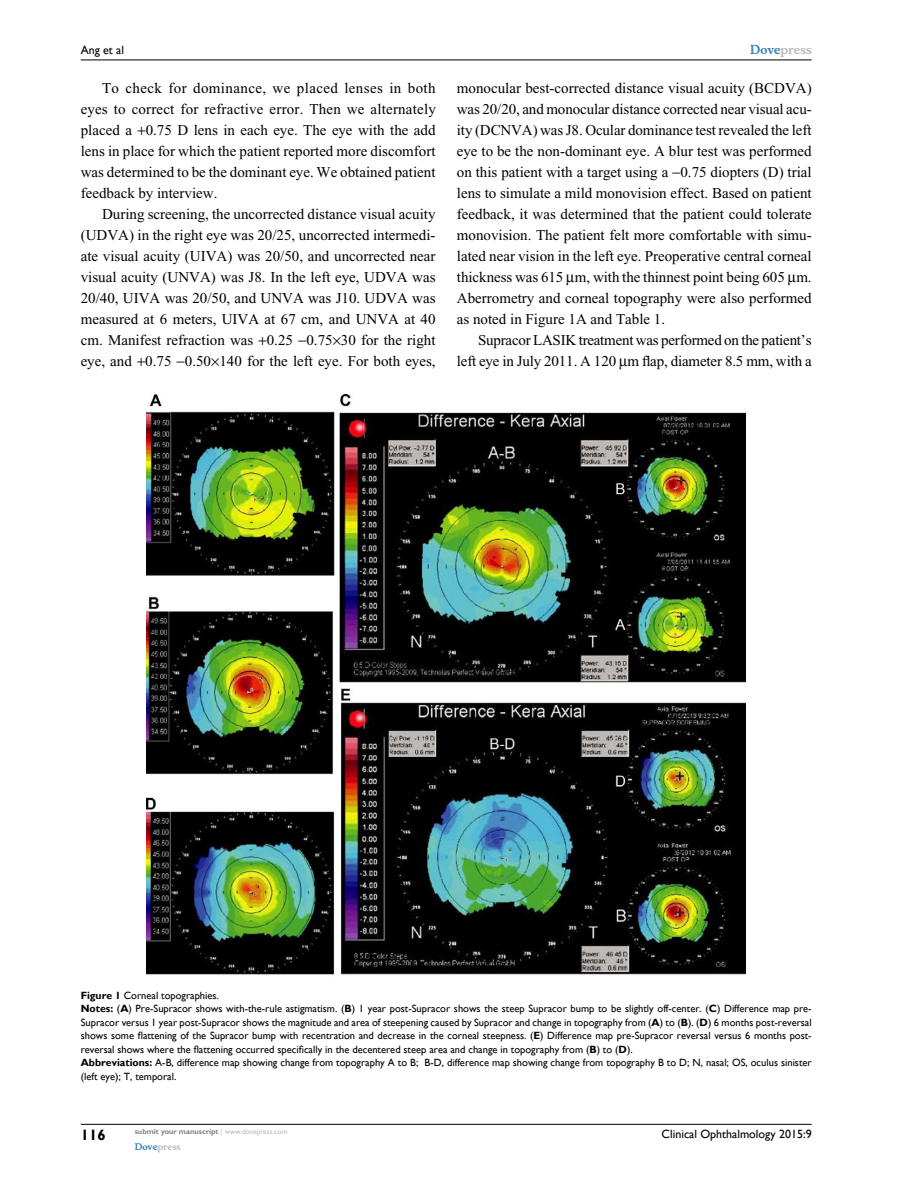
<style>
.page{position:relative;width:918px;height:1188px;background:#fff}
.page>*{position:absolute;margin:0;border:0;box-sizing:border-box;transform-origin:0 0}
.t1{font:15px/21px "Times New Roman";color:#000;text-align:justify}
.t2{font:700 15px "Gill Sans";color:#000}
.t3{font:12px "Gill Sans";color:#000}
.t4{font:700 12px "Musee";color:#b7b9bc}
.t5{font:10.5px/13.5px "Gill Sans";color:#000}
.t6{font:700 9px "Musee";color:#b7b9bc}
.t7{font:700 7.5px "Gill Sans";color:#808285}
.s1{color:#3784ad}
.s2{font-weight:700}
.s3{font-weight:400;color:#b7b9bc}
</style>
<div class="page">
<hr style="left:81px;top:1124px;width:731px;height:1px;background:#000">
<hr style="left:81px;top:60px;width:731px;height:1px;background:#000">
<img style="left:147px;top:394px;width:599px;height:581px">
<p class="t3" style="left:81px;top:43px;width:45px">Ang et al</p>
<p class="t1" style="left:81px;top:77px;width:357px;text-indent:21px">To check for dominance, we placed lenses in both eyes to correct for refractive error. Then we alternately placed a 0.75 D lens in each eye. The eye with the add lens in place for which the patient reported more discomfort was determined to be the dominant eye. We obtained patient feedback by interview.</p>
<p class="t1" style="left:81px;top:203px;width:356px;text-indent:21px">During screening, the uncorrected distance visual acuity (UDVA) in the right eye was 20/25, uncorrected intermedi&shy;ate visual acuity (UIVA) was 20/50, and uncorrected near visual acuity (UNVA) was J8. In the left eye, UDVA was 20/40, UIVA was 20/50, and UNVA was J10. UDVA was measured at 6 meters, UIVA at 67 cm, and UNVA at 40 cm. Manifest refraction was 0.25 0.75 30 for the right eye, and 0.75 0.50 140 for the left eye. For both eyes,</p>
<p class="t4" style="left:750px;top:43px;width:63px"><span class="s1">Dove</span>press</p>
<p class="t1" style="left:457px;top:77px;width:356px">monocular best-corrected distance visual acuity (BCDVA) was 20/20, and monocular distance corrected near visual acu&shy;ity (DCNVA) was J8. Ocular dominance test revealed the left eye to be the non-dominant eye. A blur test was performed on this patient with a target using a 0.75 diopters (D) trial lens to simulate a mild monovision effect. Based on patient feedback, it was determined that the patient could tolerate monovision. The patient felt more comfortable with simu&shy;lated near vision in the left eye. Preoperative central corneal thickness was 615 m, with the thinnest point being 605 m.<br>Aberrometry and corneal topography were also performed as noted in Figure 1A and Table 1.</p>
<p class="t1" style="left:457px;top:329px;width:356px;text-align:right">Supracor LASIK treatment was performed on the patient’s left eye in July 2011. A 120 m flap, diameter 8.5 mm, with a</p>
<p class="t5" style="left:81px;top:988px;width:732px"><span class="s2">Figure 1</span> Corneal topographies.<br><span class="s2">Notes:</span> (<span class="s2">A</span>) Pre-Supracor shows with-the-rule astigmatism. (<span class="s2">B</span>) 1 year post-Supracor shows the steep Supracor bump to be slightly off-center. (<span class="s2">C</span>) Difference map pre-Supracor versus 1 year post-Supracor shows the magnitude and area of steepening caused by Supracor and change in topography from (<span class="s2">A</span>) to (<span class="s2">B</span>). (<span class="s2">D</span>) 6 months post-reversal shows some flattening of the Supracor bump with recentration and decrease in the corneal steepness. (<span class="s2">E</span>) difference map pre-Supracor reversal versus 6 months post&shy;reversal shows where the flattening occurred specifically in the decentered steep area and change in topography from (<span class="s2">B</span>) to (<span class="s2">D</span>).<br><span class="s2">Abbreviations:</span> A-B, difference map showing change from topography A to B; B-D, difference map showing change from topography B to D; N, nasal; OS, oculus sinister (left eye); T, temporal.</p>
<p class="t2" style="left:81px;top:1126px;width:26px">116</p>
<p class="t7" style="left:135px;top:1127px;width:154px">submit your manuscript <span class="s3">| www.dovepress.com</span></p>
<p class="t6" style="left:135px;top:1141px;width:48px"><span class="s1">Dove</span>press</p>
<p class="t3" style="left:662px;top:1127px;width:152px">Clinical Ophthalmology 2015:9</p>
</div>
